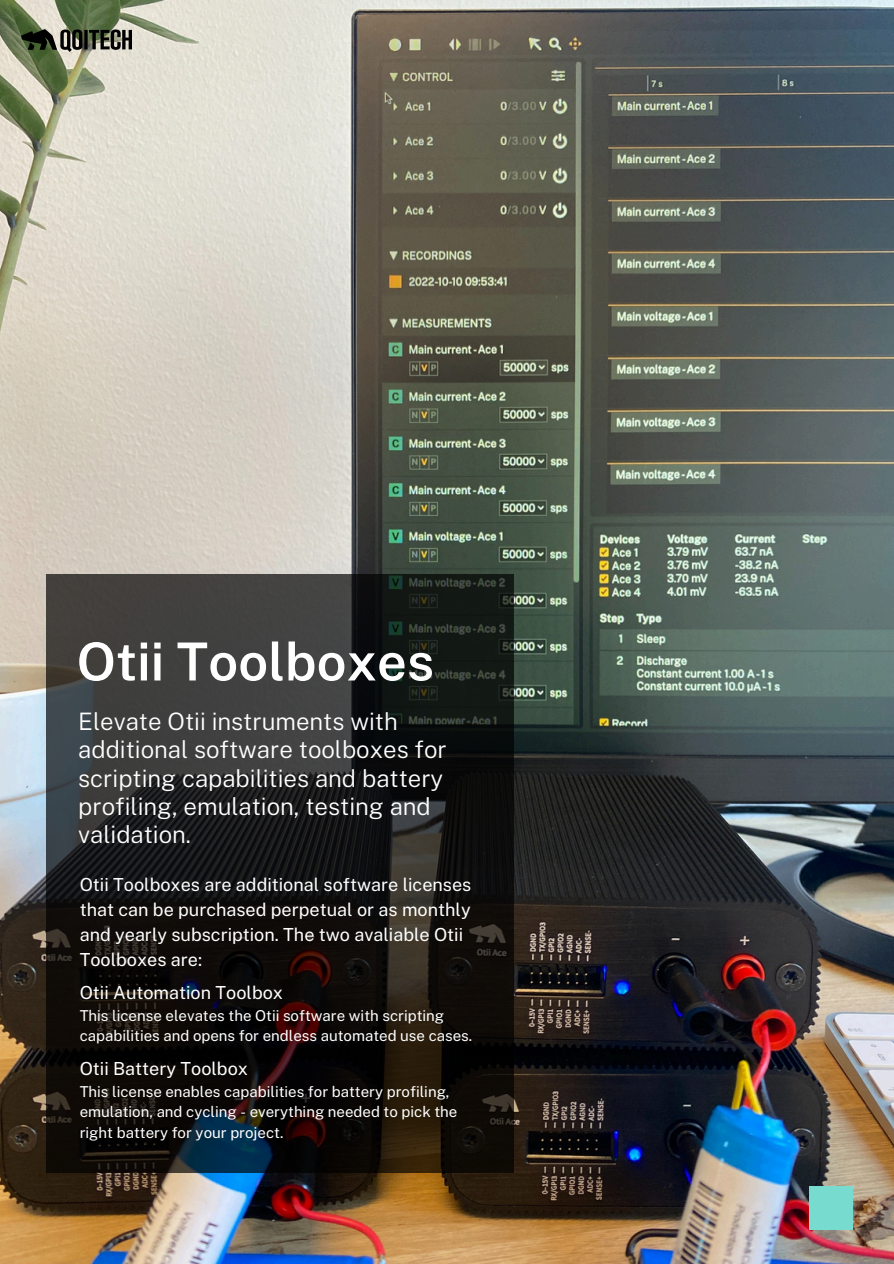
<style>
.page{position:relative;width:894px;height:1264px;background:#fff}
.page>*{position:absolute;margin:0;border:0;box-sizing:border-box;transform-origin:0 0}
.t1{font:600 52.5px "Public Sans";color:#fff}
.t2{font:300 24px/28.2px "Public Sans";color:#fff}
.t3{font:18px/25px "Public Sans";color:#fff}
.t4{font:15px/20.5px "Public Sans";color:#fff}
</style>
<div class="page">
<img style="left:0;top:0;width:893px;height:1263px">
<img style="left:21px;top:30px;width:110px;height:21px">
<svg style="left:46px;top:573px;width:467px;height:599px;background:#1e1d1b"></svg>
<div style="left:809px;top:1186px;width:43px;height:43px;background:#77dbcf"></div>
<h1 class="t1" style="left:77px;top:630px;width:359px">Otii Toolboxes</h1>
<h2 class="t2" style="left:78px;top:707px;width:370px">Elevate Otii instruments with additional software toolboxes for scripting capabilities and battery profiling, emulation, testing and validation.</h2>
<h3 class="t3" style="left:80px;top:871px;width:393px">Otii Toolboxes are additional software licenses that can be purchased perpetual or as monthly and yearly subscription. The two avaliable Otii Toolboxes are:</h3>
<p class="t3" style="left:80px;top:979px;width:205px">Otii Automation Toolbox</p>
<p class="t4" style="left:80px;top:1004px;width:394px">This license elevates the Otii software with scripting capabilities and opens for endless automated use cases.</p>
<p class="t3" style="left:80px;top:1055px;width:170px">Otii Battery Toolbox</p>
<p class="t4" style="left:80px;top:1081px;width:379px">This license enables capabilities for battery profiling, emulation, and cycling - everything needed to pick the right battery for your project.</p>
</div>
